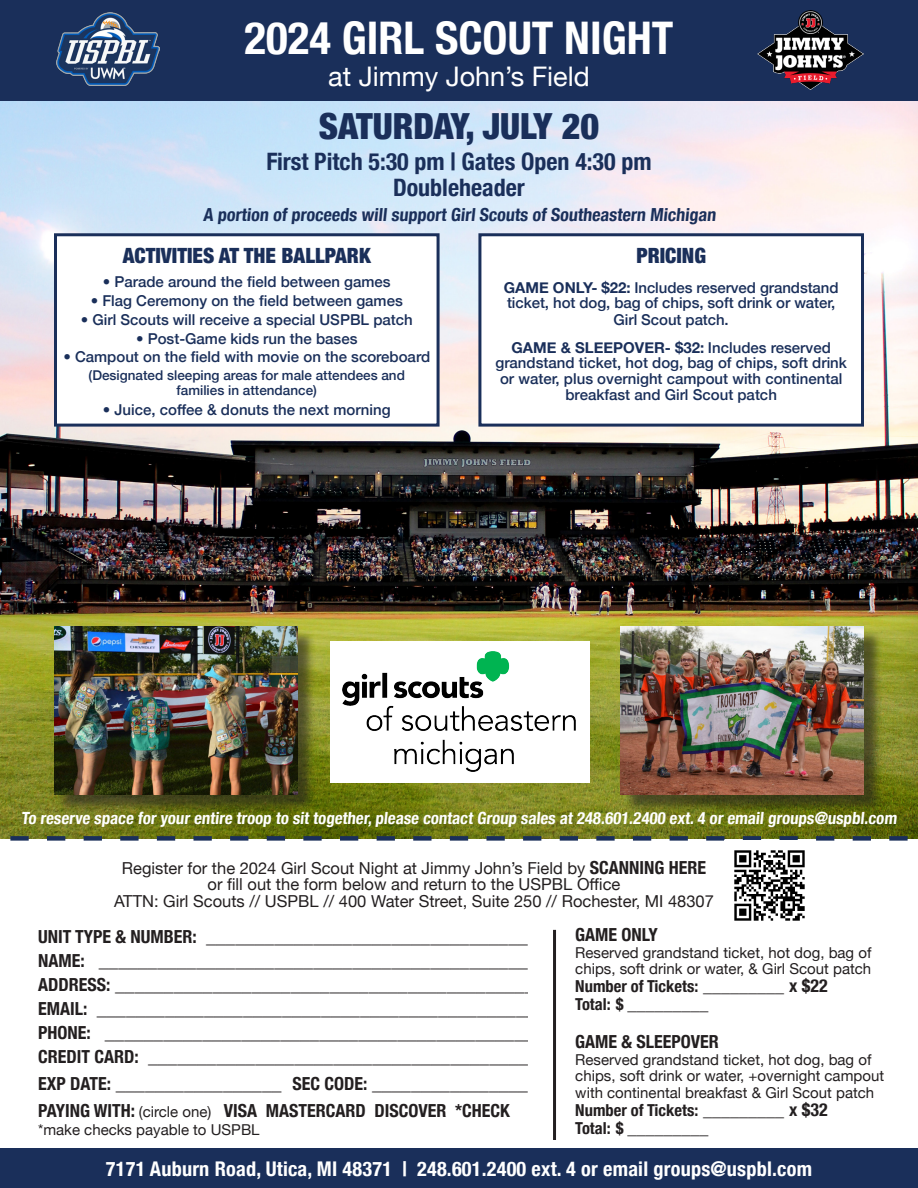
<style>
.page{position:relative;width:918px;height:1188px;background:#fff}
.page>*{position:absolute;margin:0;border:0;box-sizing:border-box;transform-origin:0 0}
.t1{font:700 condensed 45px "Helvetica Neue";color:#fff}
.t2{font:900 condensed 36px "Helvetica Neue";color:#1a2f5a}
.t3{font:27px "Helvetica Neue";color:#fff}
.t4{font:700 condensed 24px "Helvetica Neue";color:#1a2f5a}
.t5{font:900 condensed 21px "Helvetica Neue";color:#1a2f5a}
.t6{font:700 condensed 20.25px "Helvetica Neue";letter-spacing:.01em;color:#fff}
.t7{font:19.5px "Helvetica Neue";color:#231f20}
.t8{font:700 condensed 18px "Helvetica Neue";color:#231f20}
.t9{font:700 condensed 18px "Helvetica Neue";color:#1a2f5a}
.t10{font:18px "Helvetica Neue";color:#231f20}
.t11{font:700 condensed 16.8px "Helvetica Neue";color:#fff}
.t12{font:16.5px "Helvetica Neue";color:#231f20}
.t13{font:700 condensed 16.5px "Helvetica Neue";color:#231f20}
.t14{font:500 15px "Helvetica Neue";color:#1a2f5a}
.t15{font:15px/16.5px "Helvetica Neue";color:#231f20}
.t16{font:700 15px "Helvetica Neue";color:#1a2f5a}
.t17{font:500 13.5px "Helvetica Neue";color:#1a2f5a}
.s1{font-weight:700}
.s2{font-weight:500}
.s3{font-weight:700;font-stretch:condensed;font-size:18px}
.s4{font-weight:400;font-stretch:normal;font-size:15px}
.s5{font-weight:400;font-stretch:normal;font-size:18px}
.s6{font-size:18px}
.s7{font-weight:700;font-stretch:condensed;font-size:16.5px}
</style>
<div class="page">
<img style="left:0;top:100px;width:918px;height:736px">
<div style="left:0;top:0;width:918px;height:100px;background:#1a2f5a"></div>
<div style="left:0;top:1148px;width:918px;height:40px;background:#1a2f5a"></div>
<svg style="left:0;top:836px;width:918px;height:5px"></svg>
<hr style="left:553px;top:930px;width:3px;height:210px;background:#231f20">
<div style="left:56px;top:629px;width:260px;height:185px;background:#231f20;opacity:.6"></div>
<img style="left:54px;top:627px;width:243px;height:168px">
<div style="left:623px;top:629px;width:260px;height:185px;background:#231f20;opacity:.6"></div>
<img style="left:621px;top:627px;width:243px;height:168px">
<img style="left:57px;top:12px;width:103px;height:73px">
<img style="left:758px;top:10px;width:106px;height:79px">
<div style="left:330px;top:642px;width:259px;height:141px;background:#fff"></div>
<img style="left:342px;top:651px;width:234px;height:120px">
<div style="left:478px;top:233px;width:386px;height:194px;background:#fff;border:3px solid #1a2f5a"></div>
<div style="left:54px;top:233px;width:386px;height:194px;background:#fff;border:3px solid #1a2f5a"></div>
<img style="left:734px;top:850px;width:71px;height:71px">
<p class="t1" style="left:245px;top:0;width:430px">2024 GIRL SCOUT NIGHT</p>
<p class="t3" style="left:328px;top:57px;width:263px">at Jimmy John’s Field</p>
<p class="t2" style="left:319px;top:96px;width:282px">SATURDAY, JULY 20</p>
<p class="t4" style="left:266px;top:142px;width:387px">First Pitch 5:30 pm | Gates Open 4:30 pm</p>
<p class="t4" style="left:393px;top:167px;width:133px">Doubleheader</p>
<p class="t9" style="left:203px;top:200px;width:517px">A portion of proceeds will support Girl Scouts of Southeastern Michigan</p>
<p class="t5" style="left:123px;top:238px;width:249px">ACTIVITIES AT THE BALLPARK</p>
<p class="t14" style="left:103px;top:270px;width:289px">• Parade around the field between games</p>
<p class="t14" style="left:91px;top:289px;width:314px">• Flag Ceremony on the field between games</p>
<p class="t14" style="left:81px;top:308px;width:334px">• Girl Scouts will receive a special USPBL patch</p>
<p class="t14" style="left:136px;top:326px;width:223px">• Post-Game kids run the bases</p>
<p class="t14" style="left:63px;top:345px;width:368px">• Campout on the field with movie on the scoreboard</p>
<p class="t14" style="left:103px;top:397px;width:289px">• Juice, coffee &amp; donuts the next morning</p>
<p class="t17" style="left:89px;top:365px;width:318px">(Designated sleeping areas for male attendees and</p>
<p class="t17" style="left:177px;top:380px;width:142px">families in attendance)</p>
<p class="t5" style="left:636px;top:239px;width:71px">PRICING</p>
<p class="t14" style="left:504px;top:275px;width:336px"><span class="s1">GAME ONLY- $22:</span> Includes reserved grandstand</p>
<p class="t14" style="left:507px;top:291px;width:330px">ticket, hot dog, bag of chips, soft drink or water,</p>
<p class="t14" style="left:614px;top:308px;width:117px">Girl Scout patch.</p>
<p class="t16" style="left:512px;top:336px;width:321px">GAME &amp; SLEEPOVER- $32: <span class="s2">Includes reserved</span></p>
<p class="t14" style="left:495px;top:351px;width:353px">grandstand ticket, hot dog, bag of chips, soft drink</p>
<p class="t14" style="left:500px;top:367px;width:344px">or water, plus overnight campout with continental</p>
<p class="t14" style="left:565px;top:383px;width:213px">breakfast and Girl Scout patch</p>
<p class="t11" style="left:21px;top:804px;width:880px">To reserve space for your entire troop to sit together,please contact Group sales at 248.601.2400 ext.4 or email groups@uspbl.com</p>
<p class="t12" style="left:122px;top:856px;width:586px">Register for the 2024 Girl Scout Night at Jimmy John’s Field by <span class="s3">SCANNING HERE</span></p>
<p class="t12" style="left:208px;top:872px;width:414px">or fill out the form below and return to the USPBL Office</p>
<p class="t12" style="left:114px;top:889px;width:601px">ATTN: Girl Scouts // USPBL // 400 Water Street, Suite 250 // Rochester, MI 48307</p>
<p class="t7" style="left:38px;top:922px;width:491px"><span class="s3">UNIT TYPE &amp; NUMBER:</span> _________________________________</p>
<p class="t7" style="left:38px;top:946px;width:491px"><span class="s3">NAME:</span> ____________________________________________</p>
<p class="t7" style="left:38px;top:970px;width:498px"><span class="s3">ADDRESS:</span> ___________________________________________</p>
<p class="t7" style="left:38px;top:994px;width:499px"><span class="s3">EMAIL:</span> _____________________________________________</p>
<p class="t7" style="left:38px;top:1018px;width:497px"><span class="s3">PHONE:</span> ____________________________________________</p>
<p class="t7" style="left:38px;top:1042px;width:492px"><span class="s3">CREDIT CARD:</span> _______________________________________</p>
<p class="t7" style="left:38px;top:1069px;width:491px"><span class="s3">EXP DATE:</span> _________________ <span class="s3">SEC CODE:</span> ________________</p>
<p class="t8" style="left:38px;top:1095px;width:473px">PAYING WITH: <span class="s4">(circle one)</span> VISA MASTERCARD DISCOVER *CHECK</p>
<p class="t15" style="left:38px;top:1122px;width:223px">*make checks payable to USPBL</p>
<p class="t8" style="left:575px;top:920px;width:84px">GAME ONLY</p>
<p class="t15" style="left:575px;top:945px;width:298px">Reserved grandstand ticket, hot dog, bag of chips, soft drink or water, &amp; Girl Scout patch</p>
<p class="t13" style="left:575px;top:973px;width:254px">Number of Tickets: <span class="s5">_________</span> <span class="s6">x $22</span></p>
<p class="t10" style="left:575px;top:991px;width:135px"><span class="s7">Total: $</span> _________</p>
<p class="t8" style="left:575px;top:1027px;width:145px">GAME &amp; SLEEPOVER</p>
<p class="t15" style="left:575px;top:1052px;width:310px">Reserved grandstand ticket, hot dog, bag of chips, soft drink or water, +overnight campout with continental breakfast &amp; Girl Scout patch</p>
<p class="t13" style="left:575px;top:1096px;width:254px">Number of Tickets: <span class="s5">_________</span> <span class="s6">x $32</span></p>
<p class="t10" style="left:575px;top:1115px;width:135px"><span class="s7">Total: $</span> _________</p>
<p class="t6" style="left:106px;top:1152px;width:708px">7171 Auburn Road, Utica, MI 48371 | 248.601.2400 ext. 4 or email groups@uspbl.com</p>
</div>
